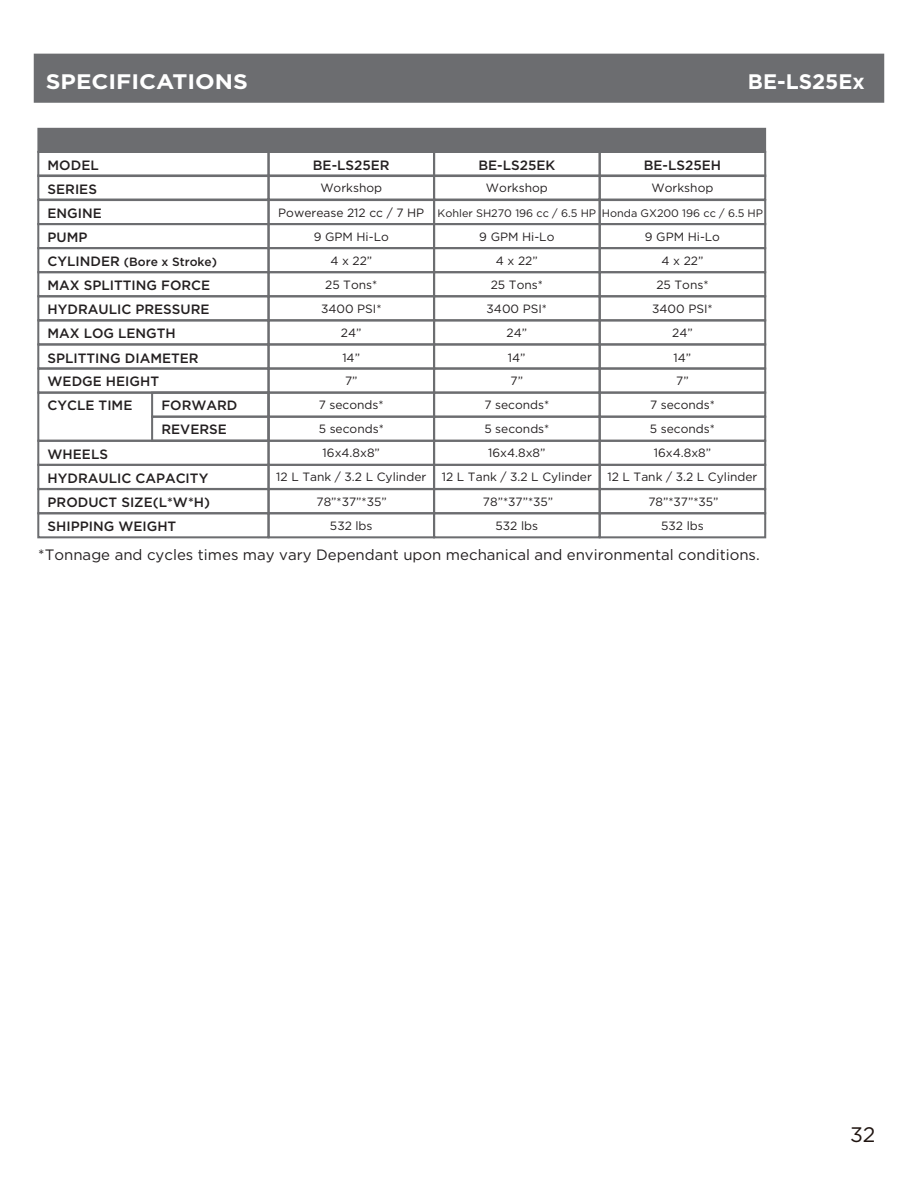
<style>
.page{position:relative;width:918px;height:1188px;background:#fff}
.page>*{position:absolute;margin:0;border:0;box-sizing:border-box;transform-origin:0 0}
.t1{font:700 21px "Gotham";color:#fff;scale:1.1 1}
.t2{font:700 21px "Gotham";color:#fff}
.t3{font:21px "Gotham";color:#201511}
.t4{font:15px "Gotham";color:#231f20}
.t5{font:500 13.5px/24.2px "Gotham";color:#231f20}
.t6{font:12px/24.2px "Gotham";color:#231f20;text-align:center}
.t7{font:500 12px "Gotham";color:#231f20}
.t8{font:10.8px "Gotham";color:#231f20}
.s1{font-size:13.5px}
</style>
<div class="page">
<div style="left:34px;top:54px;width:850px;height:49px;background:#6c6d70;border:2px solid #6c6d70"></div>
<div style="left:37px;top:128px;width:729px;height:25px;background:#6c6d70"></div>
<div style="left:37px;top:151px;width:233px;height:26px;border:2px solid #6c6d70"></div>
<div style="left:37px;top:247px;width:233px;height:26px;border:2px solid #6c6d70"></div>
<div style="left:37px;top:271px;width:233px;height:26px;border:2px solid #6c6d70"></div>
<div style="left:37px;top:295px;width:233px;height:26px;border:2px solid #6c6d70"></div>
<div style="left:37px;top:319px;width:233px;height:26px;border:2px solid #6c6d70"></div>
<div style="left:37px;top:343px;width:233px;height:27px;border:2px solid #6c6d70"></div>
<div style="left:37px;top:368px;width:233px;height:26px;border:2px solid #6c6d70"></div>
<div style="left:37px;top:392px;width:233px;height:50px;border:2px solid #6c6d70"></div>
<div style="left:151px;top:392px;width:119px;height:26px;border:2px solid #6c6d70"></div>
<div style="left:151px;top:416px;width:119px;height:26px;border:2px solid #6c6d70"></div>
<div style="left:37px;top:440px;width:233px;height:26px;border:2px solid #6c6d70"></div>
<div style="left:268px;top:247px;width:167px;height:26px;border:2px solid #6c6d70"></div>
<div style="left:268px;top:271px;width:167px;height:26px;border:2px solid #6c6d70"></div>
<div style="left:268px;top:295px;width:167px;height:26px;border:2px solid #6c6d70"></div>
<div style="left:268px;top:319px;width:167px;height:26px;border:2px solid #6c6d70"></div>
<div style="left:268px;top:343px;width:167px;height:27px;border:2px solid #6c6d70"></div>
<div style="left:268px;top:368px;width:167px;height:26px;border:2px solid #6c6d70"></div>
<div style="left:268px;top:392px;width:167px;height:26px;border:2px solid #6c6d70"></div>
<div style="left:268px;top:416px;width:167px;height:26px;border:2px solid #6c6d70"></div>
<div style="left:268px;top:440px;width:167px;height:26px;border:2px solid #6c6d70"></div>
<div style="left:37px;top:464px;width:233px;height:26px;border:2px solid #6c6d70"></div>
<div style="left:268px;top:464px;width:167px;height:26px;border:2px solid #6c6d70"></div>
<div style="left:37px;top:174px;width:233px;height:27px;border:2px solid #6c6d70"></div>
<div style="left:268px;top:174px;width:167px;height:27px;border:2px solid #6c6d70"></div>
<div style="left:37px;top:199px;width:233px;height:26px;border:2px solid #6c6d70"></div>
<div style="left:268px;top:199px;width:167px;height:26px;border:2px solid #6c6d70"></div>
<div style="left:433px;top:151px;width:168px;height:26px;border:2px solid #6c6d70"></div>
<div style="left:433px;top:247px;width:168px;height:26px;border:2px solid #6c6d70"></div>
<div style="left:433px;top:271px;width:168px;height:26px;border:2px solid #6c6d70"></div>
<div style="left:433px;top:295px;width:168px;height:26px;border:2px solid #6c6d70"></div>
<div style="left:433px;top:319px;width:168px;height:26px;border:2px solid #6c6d70"></div>
<div style="left:433px;top:343px;width:168px;height:27px;border:2px solid #6c6d70"></div>
<div style="left:433px;top:368px;width:168px;height:26px;border:2px solid #6c6d70"></div>
<div style="left:433px;top:392px;width:168px;height:26px;border:2px solid #6c6d70"></div>
<div style="left:433px;top:416px;width:168px;height:26px;border:2px solid #6c6d70"></div>
<div style="left:433px;top:440px;width:168px;height:26px;border:2px solid #6c6d70"></div>
<div style="left:433px;top:464px;width:168px;height:26px;border:2px solid #6c6d70"></div>
<div style="left:433px;top:174px;width:168px;height:27px;border:2px solid #6c6d70"></div>
<div style="left:433px;top:199px;width:168px;height:26px;border:2px solid #6c6d70"></div>
<div style="left:599px;top:151px;width:167px;height:26px;border:2px solid #6c6d70"></div>
<div style="left:599px;top:223px;width:167px;height:26px;border:2px solid #6c6d70"></div>
<div style="left:599px;top:247px;width:167px;height:26px;border:2px solid #6c6d70"></div>
<div style="left:599px;top:271px;width:167px;height:26px;border:2px solid #6c6d70"></div>
<div style="left:599px;top:295px;width:167px;height:26px;border:2px solid #6c6d70"></div>
<div style="left:599px;top:319px;width:167px;height:26px;border:2px solid #6c6d70"></div>
<div style="left:599px;top:343px;width:167px;height:27px;border:2px solid #6c6d70"></div>
<div style="left:599px;top:368px;width:167px;height:26px;border:2px solid #6c6d70"></div>
<div style="left:599px;top:392px;width:167px;height:26px;border:2px solid #6c6d70"></div>
<div style="left:599px;top:416px;width:167px;height:26px;border:2px solid #6c6d70"></div>
<div style="left:599px;top:440px;width:167px;height:26px;border:2px solid #6c6d70"></div>
<div style="left:599px;top:488px;width:167px;height:26px;border:2px solid #6c6d70"></div>
<div style="left:599px;top:464px;width:167px;height:26px;border:2px solid #6c6d70"></div>
<div style="left:599px;top:174px;width:167px;height:27px;border:2px solid #6c6d70"></div>
<div style="left:599px;top:199px;width:167px;height:26px;border:2px solid #6c6d70"></div>
<div style="left:37px;top:512px;width:233px;height:26px;border:2px solid #6c6d70"></div>
<div style="left:268px;top:512px;width:167px;height:26px;border:2px solid #6c6d70"></div>
<div style="left:433px;top:512px;width:168px;height:26px;border:2px solid #6c6d70"></div>
<div style="left:599px;top:512px;width:167px;height:26px;border:2px solid #6c6d70"></div>
<h1 class="t1" style="left:46px;top:67px;width:185px">SPECIFICATIONS</h1>
<h1 class="t2" style="left:748px;top:67px;width:118px">BE-LS25Ex</h1>
<p class="t5" style="left:48px;top:153px;width:53px">MODEL</p>
<p class="t5" style="left:48px;top:201px;width:56px">ENGINE<br>PUMP</p>
<p class="t7" style="left:48px;top:254px;width:171px"><span class="s1">CYLINDER</span> (Bore x Stroke)</p>
<p class="t5" style="left:48px;top:273px;width:164px;text-align:justify">MAX SPLITTING FORCE HYDRAULIC PRESSURE MAX LOG LENGTH</p>
<p class="t5" style="left:48px;top:369px;width:113px">WEDGE HEIGHT<br>CYCLE TIME</p>
<p class="t5" style="left:313px;top:153px;width:78px">BE-LS25ER</p>
<p class="t6" style="left:278px;top:200px;width:147px">Powerease 212 cc / 7 HP<br>9 GPM Hi-Lo<br>4 x 22”<br>25 Tons*<br>3400 PSI*<br>24”</p>
<p class="t6" style="left:319px;top:368px;width:67px">7”<br>7 seconds*<br>5 seconds*<br>16x4.8x8”</p>
<p class="t6" style="left:317px;top:489px;width:72px">78”*37”*35”</p>
<p class="t6" style="left:483px;top:489px;width:72px">78”*37”*35”</p>
<p class="t6" style="left:648px;top:489px;width:72px">78”*37”*35”</p>
<p class="t5" style="left:478px;top:153px;width:78px">BE-LS25EK</p>
<p class="t8" style="left:438px;top:206px;width:160px">Kohler SH270 196 cc / 6.5 HP</p>
<p class="t6" style="left:479px;top:224px;width:77px">9 GPM Hi-Lo<br>4 x 22”<br>25 Tons*<br>3400 PSI*<br>24”</p>
<p class="t6" style="left:442px;top:368px;width:152px">7”<br>7 seconds*<br>5 seconds*<br>16x4.8x8”<br>12 L Tank / 3.2 L Cylinder</p>
<p class="t5" style="left:644px;top:153px;width:79px">BE-LS25EH</p>
<p class="t8" style="left:602px;top:206px;width:163px">Honda GX200 196 cc / 6.5 HP</p>
<p class="t6" style="left:645px;top:224px;width:77px">9 GPM Hi-Lo<br>4 x 22”<br>25 Tons*<br>3400 PSI*<br>24”</p>
<p class="t6" style="left:607px;top:368px;width:152px">7”<br>7 seconds*<br>5 seconds*<br>16x4.8x8”<br>12 L Tank / 3.2 L Cylinder</p>
<p class="t5" style="left:48px;top:176px;width:51px">SERIES</p>
<p class="t6" style="left:320px;top:175px;width:63px">Workshop</p>
<p class="t6" style="left:486px;top:175px;width:63px">Workshop</p>
<p class="t6" style="left:652px;top:175px;width:63px">Workshop</p>
<p class="t5" style="left:48px;top:346px;width:153px">SPLITTING DIAMETER</p>
<p class="t6" style="left:342px;top:345px;width:19px">14”</p>
<p class="t6" style="left:508px;top:345px;width:19px">14”</p>
<p class="t6" style="left:674px;top:345px;width:19px">14”</p>
<p class="t5" style="left:161px;top:393px;width:78px">FORWARD<br>REVERSE</p>
<p class="t5" style="left:48px;top:442px;width:62px">WHEELS</p>
<p class="t5" style="left:48px;top:490px;width:164px">PRODUCT SIZE(L*W*H)</p>
<p class="t5" style="left:48px;top:466px;width:162px">HYDRAULIC CAPACITY</p>
<p class="t6" style="left:276px;top:465px;width:152px">12 L Tank / 3.2 L Cylinder</p>
<p class="t5" style="left:48px;top:514px;width:130px">SHIPPING WEIGHT</p>
<p class="t6" style="left:330px;top:513px;width:44px">532 lbs</p>
<p class="t6" style="left:496px;top:513px;width:44px">532 lbs</p>
<p class="t6" style="left:661px;top:513px;width:44px">532 lbs</p>
<p class="t4" style="left:38px;top:545px;width:723px">*Tonnage and cycles times may vary Dependant upon mechanical and environmental conditions.</p>
<h1 class="t3" style="left:850px;top:1121px;width:27px">32</h1>
</div>
